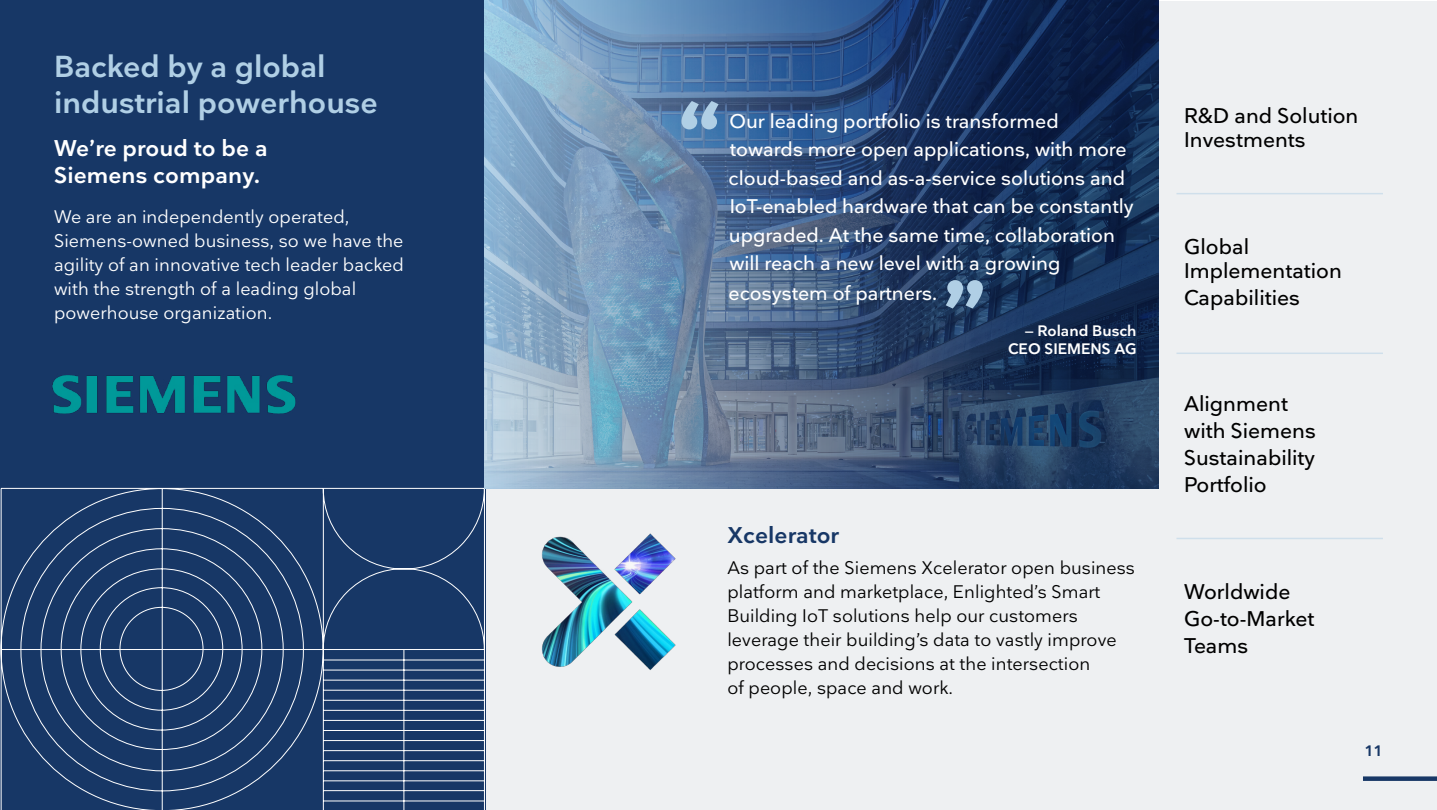
<style>
.page{position:relative;width:1437px;height:810px;background:#fff}
.page>*{position:absolute;margin:0;border:0;box-sizing:border-box;transform-origin:0 0}
.t1{font:700 90px "Nationale";color:#b0cfe5}
.t2{font:600 30px/36px "Nationale";color:#b0cfe5}
.t3{font:600 22.5px/27px "Nationale";letter-spacing:.005em;color:#fff}
.t4{font:600 22.5px "Nationale";letter-spacing:.005em;color:#173766}
.t5{font:500 21px/27px "Nationale";color:#000}
.t6{font:500 19.5px/28.8px "Nationale";color:#fff}
.t7{font:18px/24px "Nationale";letter-spacing:.005em;color:#000}
.t8{font:18px/24px "Nationale";letter-spacing:.005em;color:#fff}
.t9{font:600 15px "Nationale";color:#fff}
.t10{font:600 15px "Nationale";color:#173766}
</style>
<div class="page">
<div style="left:485px;top:1px;width:951px;height:808px;background:#eef0f2"></div>
<div style="left:0;top:0;width:485px;height:810px;background:#173766"></div>
<div style="left:1362px;top:776px;width:74px;height:5px;background:#173766"></div>
<svg style="left:0;top:488px;width:485px;height:322px"></svg>
<img style="left:52px;top:375px;width:244px;height:39px">
<img style="left:485px;top:1px;width:673px;height:487px">
<hr style="left:1176px;top:193px;width:206px;height:1px;background:#b0cfe5">
<hr style="left:1176px;top:353px;width:206px;height:1px;background:#b0cfe5">
<hr style="left:1176px;top:538px;width:206px;height:1px;background:#b0cfe5">
<img style="left:542px;top:533px;width:134px;height:137px">
<h2 class="t2" style="left:54px;top:47px;width:325px">Backed by a global industrial powerhouse</h2>
<p class="t3" style="left:54px;top:134px;width:215px">We’re proud to be a<br>Siemens company.</p>
<p class="t8" style="left:54px;top:204px;width:351px">We are an independently operated, Siemens-owned business, so we have the agility of an innovative tech leader backed with the strength of a leading global powerhouse organization.</p>
<h1 class="t1" style="left:676px;top:77px;width:48px">“</h1>
<p class="t6" style="left:728px;top:106px;width:406px">Our leading portfolio is transformed towards more open applications, with more cloud-based and as-a-service solutions and IoT-enabled hardware that can be constantly upgraded. At the same time, collaboration will reach a new level with a growing ecosystem of partners.</p>
<p class="t9" style="left:1024px;top:321px;width:113px">— Roland Busch</p>
<h1 class="t1" style="left:941px;top:256px;width:48px">”</h1>
<p class="t9" style="left:1008px;top:339px;width:130px">CEO SIEMENS AG</p>
<p class="t4" style="left:727px;top:521px;width:113px">Xcelerator</p>
<p class="t7" style="left:727px;top:555px;width:409px">As part of the Siemens Xcelerator open business platform and marketplace, Enlighted’s Smart Building IoT solutions help our customers leverage their building’s data to vastly improve processes and decisions at the intersection<br>of people, space and work.</p>
<p class="t5" style="left:1184px;top:103px;width:176px;line-height:24px">R&amp;D and Solution<br>Investments</p>
<p class="t5" style="left:1184px;top:234px;width:159px;line-height:24px">Global<br>Implementation</p>
<p class="t5" style="left:1184px;top:284px;width:117px">Capabilities</p>
<p class="t5" style="left:1184px;top:390px;width:133px">Alignment with Siemens<br>Sustainability<br>Portfolio</p>
<p class="t5" style="left:1184px;top:578px;width:132px">Worldwide<br>Go-to-Market<br>Teams</p>
<p class="t10" style="left:1364px;top:741px;width:20px">11</p>
</div>
